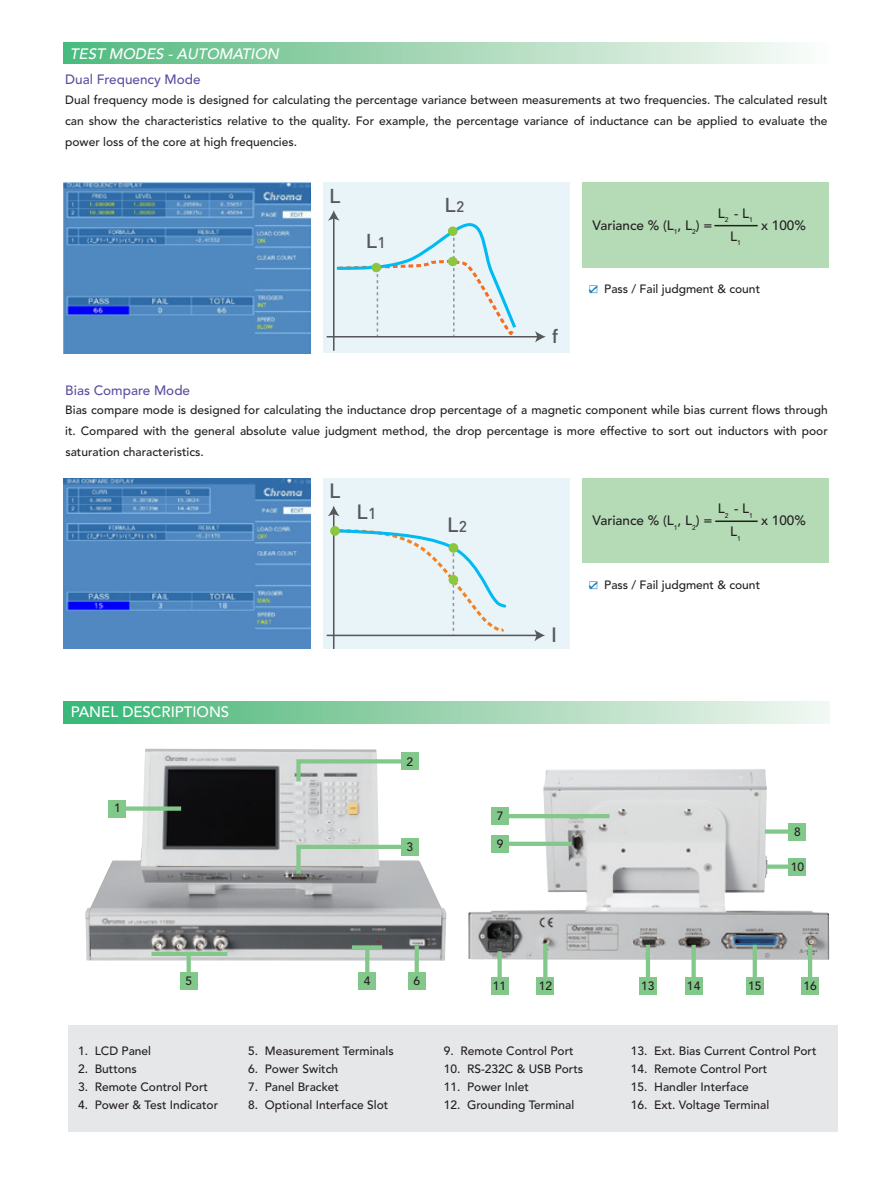
<style>
.page{position:relative;width:893px;height:1191px;background:#fff}
.page>*{position:absolute;margin:0;border:0;box-sizing:border-box;transform-origin:0 0}
.t1{font:500 20.25px "DIN";color:#57585a}
.t2{font:500 19.65px "DIN";color:#57585a}
.t3{font:italic 500 15px "Avenir";color:#fff}
.t4{font:500 15px "Avenir";color:#fff}
.t5{font:500 13.5px "Avenir";color:#231f20}
.t6{font:500 13.5px "Avenir";color:#5d4fa1}
.t7{font:500 12px/21px "Avenir";color:#231f20;text-align:justify}
.s1{font-size:15.15px}
.s2{font-family:"MS Gothic";font-weight:400;font-size:10.5px;color:#0073bc}
.s3{font-size:15.6px}
</style>
<div class="page">
<div style="left:583px;top:183px;width:246px;height:85px;background:#b4dbb5"></div>
<div style="left:583px;top:478px;width:246px;height:85px;background:#b4dbb5"></div>
<div style="left:64px;top:43px;width:765px;height:21px;background:linear-gradient(to right,#52b87c,#fdfbf8)"></div>
<img style="left:64px;top:183px;width:246px;height:170px">
<div style="left:323px;top:183px;width:247px;height:170px;background:#e9f4f9"></div>
<hr style="left:327px;top:336px;width:211px;height:1px;background:#57585a">
<svg style="left:535px;top:331px;width:11px;height:11px"></svg>
<hr style="left:333px;top:218px;width:2px;height:133px;background:#57585a">
<svg style="left:328px;top:210px;width:191px;height:132px"></svg>
<div style="left:371px;top:263px;width:10px;height:9px;background:#8bc63e;border-radius:50%"></div>
<div style="left:448px;top:257px;width:10px;height:9px;background:#8bc63e;border-radius:50%"></div>
<div style="left:448px;top:226px;width:10px;height:10px;background:#8bc63e;border-radius:50%"></div>
<div style="left:323px;top:478px;width:247px;height:170px;background:#e9f4f9"></div>
<hr style="left:327px;top:634px;width:211px;height:2px;background:#57585a">
<svg style="left:534px;top:629px;width:11px;height:12px"></svg>
<hr style="left:333px;top:513px;width:1px;height:135px;background:#57585a">
<svg style="left:328px;top:506px;width:12px;height:10px"></svg>
<svg style="left:334px;top:528px;width:173px;height:106px"></svg>
<div style="left:330px;top:526px;width:10px;height:10px;background:#8bc63e;border-radius:50%"></div>
<div style="left:449px;top:543px;width:9px;height:10px;background:#8bc63e;border-radius:50%"></div>
<div style="left:449px;top:575px;width:9px;height:9px;background:#8bc63e;border-radius:50%"></div>
<img style="left:64px;top:478px;width:246px;height:170px">
<hr style="left:714px;top:225px;width:44px;height:1px;background:#231f20">
<hr style="left:715px;top:520px;width:43px;height:2px;background:#231f20">
<div style="left:68px;top:1025px;width:289px;height:106px;background:#e6e7e9"></div>
<div style="left:238px;top:1025px;width:270px;height:106px;background:#e6e7e9"></div>
<div style="left:434px;top:1025px;width:229px;height:106px;background:#e6e7e9"></div>
<div style="left:621px;top:1025px;width:217px;height:106px;background:#e6e7e9"></div>
<div style="left:64px;top:702px;width:765px;height:21px;background:linear-gradient(to right,#3cb472,#f6f6f0)"></div>
<img style="left:85px;top:748px;width:361px;height:212px">
<img style="left:468px;top:769px;width:361px;height:190px">
<svg style="left:126px;top:806px;width:55px;height:4px"></svg>
<div style="left:109px;top:800px;width:17px;height:17px;background:#83c88b"></div>
<hr style="left:500px;top:814px;width:110px;height:4px;background:#83c88b">
<div style="left:492px;top:807px;width:17px;height:17px;background:#83c88b"></div>
<div style="left:500px;top:841px;width:71px;height:5px;background:#83c88b"></div>
<div style="left:492px;top:835px;width:17px;height:17px;background:#83c88b"></div>
<svg style="left:765px;top:829px;width:24px;height:4px"></svg>
<div style="left:789px;top:823px;width:17px;height:17px;background:#83c88b"></div>
<svg style="left:767px;top:864px;width:22px;height:4px"></svg>
<div style="left:789px;top:858px;width:17px;height:17px;background:#83c88b"></div>
<svg style="left:352px;top:945px;width:30px;height:4px"></svg>
<div style="left:151px;top:951px;width:76px;height:5px;background:#83c88b"></div>
<svg style="left:365px;top:948px;width:4px;height:24px"></svg>
<div style="left:359px;top:972px;width:17px;height:17px;background:#83c88b"></div>
<div style="left:497px;top:951px;width:5px;height:35px;background:#83c88b"></div>
<div style="left:491px;top:977px;width:17px;height:17px;background:#83c88b"></div>
<svg style="left:543px;top:943px;width:4px;height:34px"></svg>
<div style="left:537px;top:977px;width:17px;height:17px;background:#83c88b"></div>
<hr style="left:646px;top:944px;width:4px;height:42px;background:#83c88b">
<div style="left:639px;top:977px;width:17px;height:17px;background:#83c88b"></div>
<div style="left:691px;top:944px;width:5px;height:42px;background:#83c88b"></div>
<div style="left:685px;top:977px;width:17px;height:17px;background:#83c88b"></div>
<hr style="left:753px;top:944px;width:4px;height:42px;background:#83c88b">
<div style="left:746px;top:977px;width:17px;height:17px;background:#83c88b"></div>
<hr style="left:808px;top:944px;width:4px;height:42px;background:#83c88b">
<div style="left:801px;top:977px;width:18px;height:17px;background:#83c88b"></div>
<hr style="left:415px;top:946px;width:4px;height:34px;background:#83c88b">
<div style="left:408px;top:972px;width:17px;height:17px;background:#83c88b"></div>
<svg style="left:187px;top:956px;width:4px;height:16px"></svg>
<div style="left:180px;top:972px;width:17px;height:17px;background:#83c88b"></div>
<svg style="left:294px;top:757px;width:120px;height:28px"></svg>
<div style="left:401px;top:753px;width:17px;height:17px;background:#83c88b"></div>
<svg style="left:294px;top:842px;width:120px;height:35px"></svg>
<div style="left:401px;top:838px;width:17px;height:17px;background:#83c88b"></div>
<p class="t3" style="left:70px;top:46px;width:214px">TEST MODES - AUTOMATION</p>
<p class="t6" style="left:65px;top:72px;width:137px">Dual Frequency Mode</p>
<p class="t7" style="left:65px;top:89px;width:764px">Dual frequency mode is designed for calculating the percentage variance between measurements at two frequencies. The calculated result can show the characteristics relative to the quality. For example, the percentage variance of inductance can be applied to evaluate the power loss of the core at high frequencies.</p>
<h2 class="t2" style="left:329px;top:183px;width:13px">L</h2>
<h2 class="t2" style="left:366px;top:228px;width:21px">L<span class="s1">1</span></h2>
<h2 class="t2" style="left:445px;top:192px;width:21px">L<span class="s1">2</span></h2>
<h2 class="t2" style="left:552px;top:323px;width:8px">f</h2>
<p class="t5" style="left:718px;top:205px;width:37px">L<sub>2</sub> - L<sub>1</sub></p>
<p class="t5" style="left:593px;top:217px;width:121px">Variance % (L<sub>1</sub>, L<sub>2</sub>) =</p>
<p class="t5" style="left:761px;top:217px;width:46px">x 100%</p>
<p class="t5" style="left:730px;top:228px;width:12px">L<sub>1</sub></p>
<p class="t7" style="left:588px;top:279px;width:173px"><span class="s2">☑</span> Pass / Fail judgment &amp; count</p>
<p class="t6" style="left:65px;top:382px;width:126px">Bias Compare Mode</p>
<p class="t7" style="left:65px;top:400px;width:764px">Bias compare mode is designed for calculating the inductance drop percentage of a magnetic component while bias current flows through it. Compared with the general absolute value judgment method, the drop percentage is more effective to sort out inductors with poor saturation characteristics.</p>
<p class="t4" style="left:71px;top:703px;width:160px">PANEL DESCRIPTIONS</p>
<p class="t7" style="left:114px;top:798px;width:8px">1</p>
<h1 class="t1" style="left:329px;top:477px;width:13px">L</h1>
<h1 class="t1" style="left:356px;top:499px;width:21px">L<span class="s3">1</span></h1>
<h1 class="t1" style="left:447px;top:511px;width:21px">L<span class="s3">2</span></h1>
<p class="t7" style="left:407px;top:751px;width:8px">2</p>
<p class="t7" style="left:407px;top:836px;width:8px">3</p>
<p class="t7" style="left:497px;top:805px;width:8px">7</p>
<p class="t7" style="left:497px;top:833px;width:8px">9</p>
<h1 class="t1" style="left:551px;top:621px;width:7px">I</h1>
<p class="t5" style="left:718px;top:501px;width:37px">L<sub>2</sub> - L<sub>1</sub></p>
<p class="t5" style="left:593px;top:513px;width:121px">Variance % (L<sub>1</sub>, L<sub>2</sub>) =</p>
<p class="t5" style="left:761px;top:513px;width:46px">x 100%</p>
<p class="t5" style="left:730px;top:524px;width:12px">L<sub>1</sub></p>
<p class="t7" style="left:588px;top:574px;width:173px"><span class="s2">☑</span> Pass / Fail judgment &amp; count</p>
<p class="t7" style="left:794px;top:821px;width:8px">8</p>
<p class="t7" style="left:791px;top:856px;width:15px">10</p>
<p class="t7" style="left:185px;top:970px;width:8px">5</p>
<p class="t7" style="left:413px;top:970px;width:8px">6</p>
<p class="t7" style="left:364px;top:970px;width:8px">4</p>
<p class="t7" style="left:493px;top:975px;width:15px">11</p>
<p class="t7" style="left:539px;top:975px;width:15px">12</p>
<p class="t7" style="left:641px;top:975px;width:15px">13</p>
<p class="t7" style="left:687px;top:975px;width:15px">14</p>
<p class="t7" style="left:748px;top:975px;width:15px">15</p>
<p class="t7" style="left:803px;top:975px;width:15px">16</p>
<p class="t7" style="left:78px;top:1040px;width:75px">1. LCD Panel</p>
<p class="t7" style="left:78px;top:1058px;width:60px">2. Buttons</p>
<p class="t7" style="left:78px;top:1076px;width:131px">3. Remote Control Port</p>
<p class="t7" style="left:78px;top:1094px;width:142px">4. Power &amp; Test Indicator</p>
<p class="t7" style="left:248px;top:1040px;width:147px">5. Measurement Terminals</p>
<p class="t7" style="left:248px;top:1058px;width:92px">6. Power Switch</p>
<p class="t7" style="left:248px;top:1076px;width:92px">7. Panel Bracket</p>
<p class="t7" style="left:248px;top:1094px;width:142px">8. Optional Interface Slot</p>
<p class="t7" style="left:444px;top:1040px;width:131px">9. Remote Control Port</p>
<p class="t7" style="left:444px;top:1058px;width:141px">10. RS-232C &amp; USB Ports</p>
<p class="t7" style="left:444px;top:1076px;width:87px">11. Power Inlet</p>
<p class="t7" style="left:444px;top:1094px;width:132px">12. Grounding Terminal</p>
<p class="t7" style="left:631px;top:1040px;width:187px">13. Ext. Bias Current Control Port</p>
<p class="t7" style="left:631px;top:1058px;width:138px">14. Remote Control Port</p>
<p class="t7" style="left:631px;top:1076px;width:120px">15. Handler Interface</p>
<p class="t7" style="left:631px;top:1094px;width:140px">16. Ext. Voltage Terminal</p>
</div>
